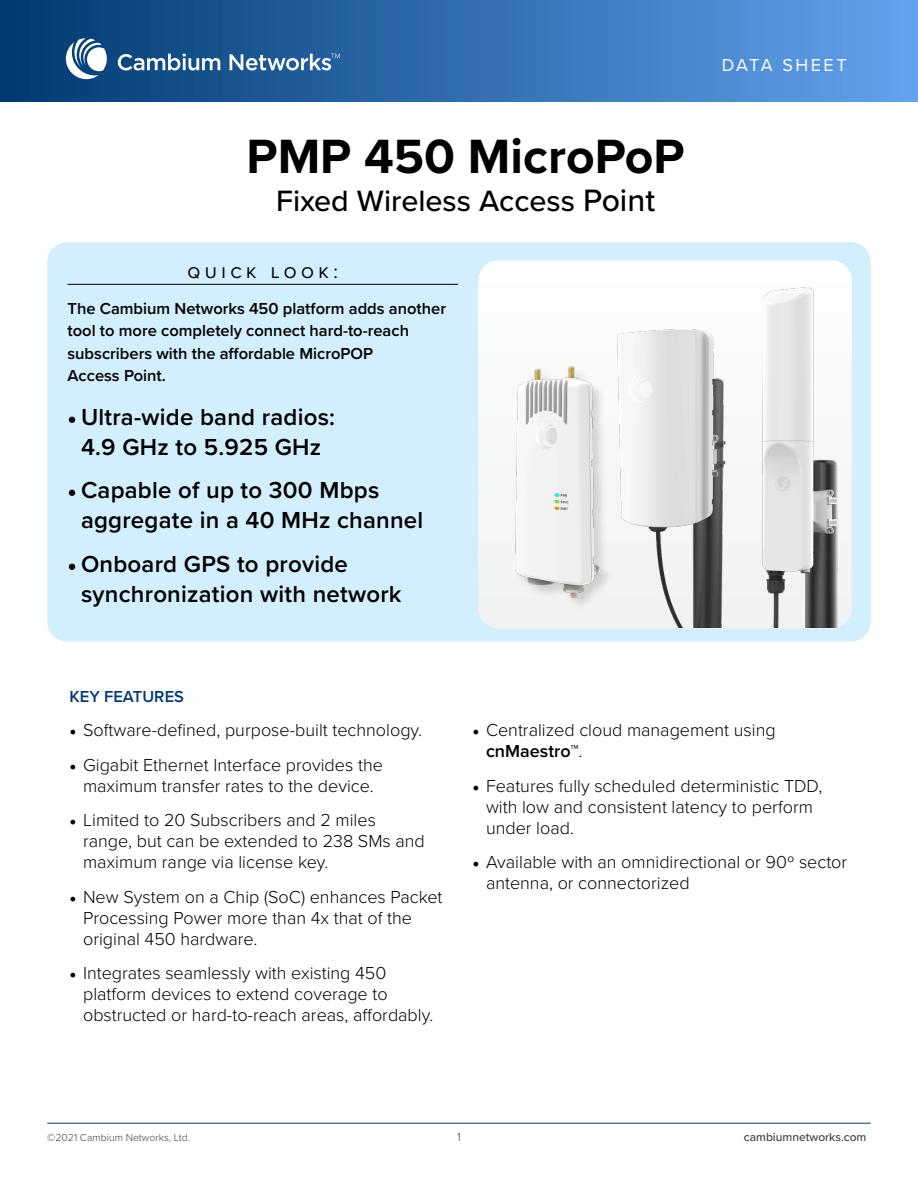
<style>
.page{position:relative;width:918px;height:1188px;background:#fff}
.page>*{position:absolute;margin:0;border:0;box-sizing:border-box;transform-origin:0 0}
.t1{font:700 49.8px "Proxima Nova";color:#000}
.t2{font:500 30.45px "Proxima Nova";color:#000}
.t3{font:600 24px/30px "Proxima Nova";letter-spacing:.01em;color:#000}
.t4{font:19.5px "Proxima Nova";letter-spacing:.23em;color:#000}
.t5{font:300 18px/21px "Proxima Nova";color:#000}
.t6{font:18px "Proxima Nova";letter-spacing:.14em;color:#fff}
.t7{font:600 16.5px/22.5px "Proxima Nova";color:#000}
.t8{font:600 16.5px "Proxima Nova";color:#003a6f}
.t9{font:500 12px "Proxima Nova";color:#404041}
.t10{font:300 12px "Proxima Nova";color:#404041}
.t11{font:300 10.5px "Proxima Nova";color:#404041}
.s1{font-size:32.1px}
.s2{font-family:"Minion Pro";font-weight:400}
.s3{font-weight:600}
</style>
<div class="page">
<div style="left:0;top:0;width:918px;height:102px;background:linear-gradient(to right,#00396f,#63a2ed)"></div>
<hr style="left:47px;top:1123px;width:824px;height:1px;background:#003a6f">
<svg style="left:118px;top:54px;width:102px;height:16px"></svg>
<svg style="left:230px;top:54px;width:110px;height:16px"></svg>
<svg style="left:66px;top:38px;width:41px;height:41px"></svg>
<div style="left:47px;top:242px;width:824px;height:400px;background:#d3eefc;border-radius:20px"></div>
<hr style="left:68px;top:284px;width:390px;height:1px;background:#000">
<svg style="left:478px;top:260px;width:374px;height:369px;background:#fafbfb"></svg>
<img style="left:732px;top:288px;width:139px;height:340px">
<img style="left:585px;top:329px;width:153px;height:299px">
<div style="left:515px;top:366px;width:100px;height:270px;background:#000;opacity:.15"></div>
<img style="left:504px;top:356px;width:104px;height:272px">
<p class="t1" style="left:247px;top:119px;width:440px">PMP 450 MicroPoP</p>
<p class="t2" style="left:276px;top:178px;width:381px">Fixed Wireless Access <span class="s1">Point</span></p>
<p class="t4" style="left:188px;top:257px;width:152px">quick look:</p>
<p class="t7" style="left:68px;top:297px;width:380px">The Cambium Networks 450 platform adds another tool to more completely connect hard-to-reach subscribers with the affordable MicroPOP<br>Access Point.</p>
<p class="t3" style="left:68px;top:401px;width:269px;text-align:center"><span class="s2">•</span> Ultra-wide band radios:<br>4.9 GHz to 5.925 GHz</p>
<p class="t3" style="left:81px;top:475px;width:344px;text-indent:-14px"><span class="s2">•</span> Capable of up to 300 Mbps aggregate in a 40 MHz channel</p>
<p class="t3" style="left:81px;top:548px;width:322px;text-indent:-14px"><span class="s2">•</span> Onboard GPS to provide synchronization with network</p>
<p class="t6" style="left:722px;top:52px;width:126px">DATA SHEET</p>
<p class="t8" style="left:70px;top:684px;width:116px">KEY FEATURES</p>
<p class="t5" style="left:70px;top:719px;width:354px"><span class="s2">•</span> Software-defined, purpose-built technology.</p>
<p class="t5" style="left:70px;top:753px;width:315px;text-align:center"><span class="s2">•</span> Gigabit Ethernet Interface provides the maximum transfer rates to the device.</p>
<p class="t5" style="left:83px;top:809px;width:343px;text-indent:-14px"><span class="s2">•</span> Limited to 20 Subscribers and 2 miles range, but can be extended to 238 SMs and maximum range via license key.</p>
<p class="t5" style="left:83px;top:885px;width:361px;text-indent:-14px"><span class="s2">•</span> New System on a Chip (SoC) enhances Packet<br>Processing Power more than 4x that of the original 450 hardware.</p>
<p class="t5" style="left:83px;top:962px;width:352px;text-indent:-14px"><span class="s2">•</span> Integrates seamlessly with existing 450 platform devices to extend coverage to obstructed or hard-to-reach areas, affordably.</p>
<p class="t5" style="left:486px;top:719px;width:291px;text-indent:-14px"><span class="s2">•</span> Centralized cloud management using <span class="s3">cnMaestro™</span>.</p>
<p class="t5" style="left:486px;top:774px;width:338px;text-indent:-14px"><span class="s2">•</span> Features fully scheduled deterministic TDD, with low and consistent latency to perform under load.</p>
<p class="t5" style="left:486px;top:851px;width:363px;text-indent:-14px"><span class="s2">•</span> Available with an omnidirectional or 90º sector antenna, or connectorized</p>
<p class="t11" style="left:47px;top:1129px;width:144px">©2021 Cambium Networks, Ltd.</p>
<p class="t10" style="left:457px;top:1128px;width:5px">1</p>
<p class="t9" style="left:744px;top:1128px;width:124px">cambiumnetworks.com</p>
</div>
